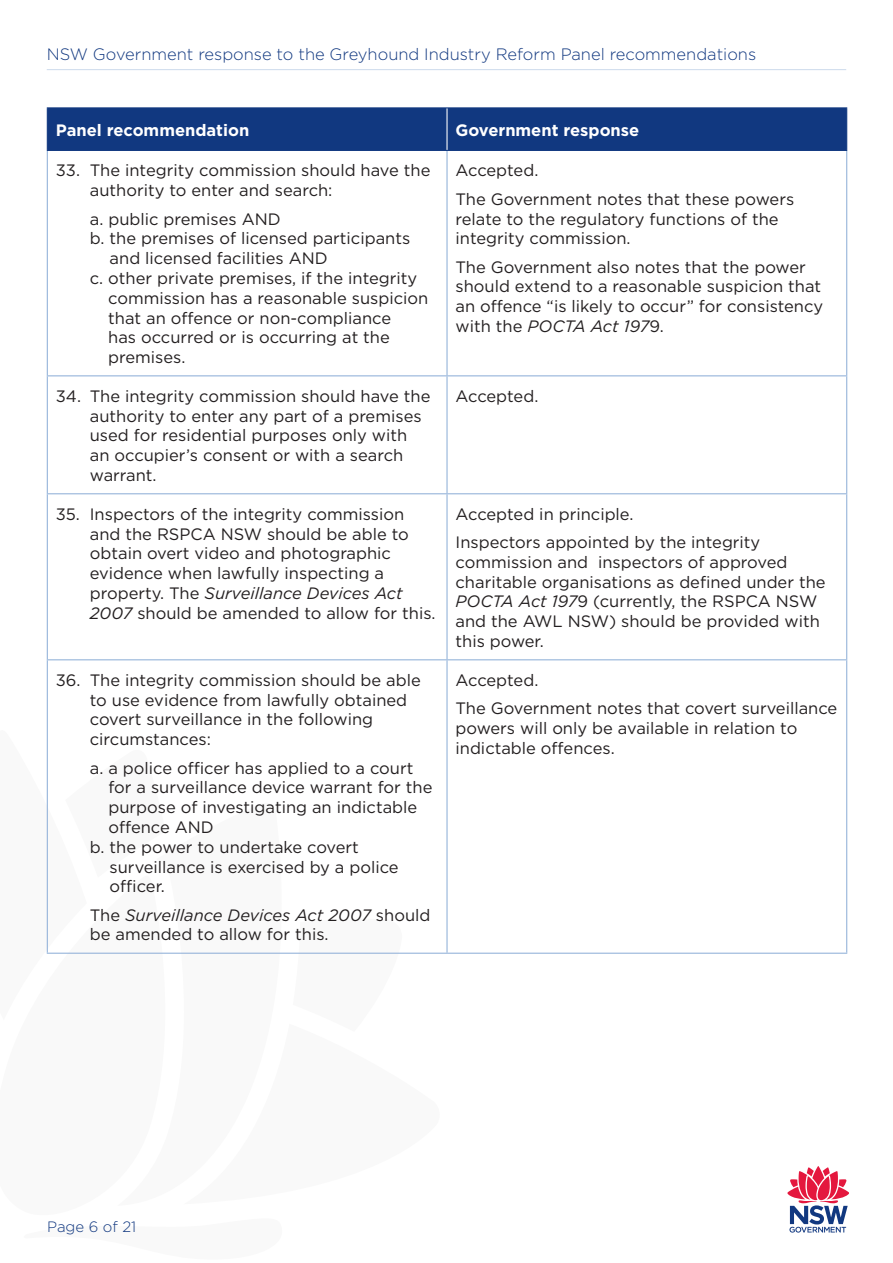
<style>
.page{position:relative;width:893px;height:1263px;background:#fff}
.page>*{position:absolute;margin:0;border:0;box-sizing:border-box;transform-origin:0 0}
.table_body{font:16.5px/19.8px "Gotham";color:#231f20}
.t1{font:300 16.5px "Gotham";color:#113880}
.t2{font:700 16.5px "Gotham";color:#fff}
.t3{font:300 15px "Gotham";color:#113880}
.s1{font-style:italic}
</style>
<div class="page">
<svg style="left:46px;top:730px;width:119px;height:224px"></svg>
<svg style="left:293px;top:952px;width:109px;height:1px"></svg>
<hr style="left:47px;top:69px;width:799px;height:1px;background:#cfdced">
<svg style="left:787px;top:1166px;width:62px;height:66px"></svg>
<div style="left:48px;top:108px;width:798px;height:42px;background:#113880"></div>
<hr style="left:47px;top:151px;width:1px;height:224px;background:#90b0d8">
<hr style="left:446px;top:151px;width:2px;height:224px;background:#90b0d8">
<hr style="left:846px;top:151px;width:1px;height:224px;background:#90b0d8">
<hr style="left:47px;top:375px;width:400px;height:1px;background:#90b0d8">
<hr style="left:47px;top:376px;width:1px;height:117px;background:#90b0d8">
<hr style="left:447px;top:375px;width:400px;height:1px;background:#90b0d8">
<hr style="left:446px;top:376px;width:2px;height:117px;background:#90b0d8">
<hr style="left:846px;top:376px;width:1px;height:117px;background:#90b0d8">
<hr style="left:47px;top:493px;width:400px;height:1px;background:#90b0d8">
<hr style="left:47px;top:494px;width:1px;height:165px;background:#90b0d8">
<hr style="left:447px;top:493px;width:400px;height:1px;background:#90b0d8">
<hr style="left:446px;top:494px;width:2px;height:165px;background:#90b0d8">
<hr style="left:846px;top:494px;width:1px;height:165px;background:#90b0d8">
<hr style="left:47px;top:659px;width:400px;height:1px;background:#90b0d8">
<hr style="left:47px;top:660px;width:1px;height:293px;background:#90b0d8">
<hr style="left:447px;top:659px;width:400px;height:1px;background:#90b0d8">
<hr style="left:446px;top:660px;width:2px;height:293px;background:#90b0d8">
<hr style="left:846px;top:660px;width:1px;height:293px;background:#90b0d8">
<hr style="left:47px;top:953px;width:400px;height:1px;background:#90b0d8">
<hr style="left:447px;top:953px;width:400px;height:1px;background:#90b0d8">
<hr style="left:47px;top:107px;width:400px;height:1px;background:#113880">
<hr style="left:47px;top:108px;width:1px;height:42px;background:#113880">
<hr style="left:447px;top:107px;width:400px;height:1px;background:#113880">
<hr style="left:846px;top:108px;width:1px;height:42px;background:#113880">
<hr style="left:47px;top:150px;width:400px;height:1px;background:#113880">
<hr style="left:447px;top:150px;width:400px;height:1px;background:#113880">
<hr style="left:446px;top:108px;width:2px;height:42px;background:#fff">
<p class="t1" style="left:47px;top:44px;width:711px">NSW Government response to the Greyhound Industry Reform Panel recommendations</p>
<p class="t2" style="left:56px;top:119px;width:195px">Panel recommendation</p>
<p class="t2" style="left:455px;top:119px;width:185px">Government response</p>
<p class="table_body" style="left:90px;top:160px;width:342px;text-indent:-34px">33. The integrity commission should have the authority to enter and search:</p>
<p class="table_body" style="left:90px;top:208px;width:192px">a. public premises AND</p>
<p class="table_body" style="left:110px;top:228px;width:302px;text-indent:-20px">b. the premises of licensed participants and licensed facilities AND</p>
<p class="table_body" style="left:108px;top:268px;width:322px;text-indent:-18px">c. other private premises, if the integrity commission has a reasonable suspicion that an offence or non-compliance<br>has occurred or is occurring at the premises.</p>
<p class="table_body" style="left:455px;top:160px;width:84px">Accepted.</p>
<p class="table_body" style="left:455px;top:189px;width:340px">The Government notes that these powers relate to the regulatory functions of the integrity commission.</p>
<p class="table_body" style="left:455px;top:256px;width:369px">The Government also notes that the power should extend to a reasonable suspicion that an offence “is likely to occur” for consistency with the <span class="s1">POCTA Act 197</span>9.</p>
<p class="table_body" style="left:90px;top:386px;width:342px;text-indent:-34px">34. The integrity commission should have the authority to enter any part of a premises used for residential purposes only with an occupier’s consent or with a search warrant.</p>
<p class="table_body" style="left:455px;top:386px;width:84px">Accepted.</p>
<p class="table_body" style="left:90px;top:504px;width:347px;text-indent:-34px">35. Inspectors of the integrity commission and the RSPCA NSW should be able to obtain overt video and photographic evidence when lawfully inspecting a property. The <span class="s1">Surveillance Devices Act 2007</span> should be amended to allow for this.</p>
<p class="table_body" style="left:455px;top:504px;width:180px">Accepted in principle.</p>
<p class="table_body" style="left:455px;top:532px;width:372px">Inspectors appointed by the integrity commission and inspectors of approved charitable organisations as defined under the <span class="s1">POCTA Act 197</span>9 (currently, the RSPCA NSW and the AWL NSW) should be provided with this power.</p>
<p class="table_body" style="left:90px;top:670px;width:333px;text-indent:-34px">36. The integrity commission should be able to use evidence from lawfully obtained covert surveillance in the following circumstances:</p>
<p class="table_body" style="left:108px;top:757px;width:326px;text-indent:-19px">a. a police officer has applied to a court for a surveillance device warrant for the purpose of investigating an indictable offence AND</p>
<p class="table_body" style="left:110px;top:837px;width:291px;text-indent:-20px">b. the power to undertake covert surveillance is exercised by a police officer.</p>
<p class="table_body" style="left:90px;top:904px;width:342px">The <span class="s1">Surveillance Devices Act 2007</span> should be amended to allow for this.</p>
<p class="table_body" style="left:455px;top:670px;width:84px">Accepted.</p>
<p class="table_body" style="left:455px;top:698px;width:383px">The Government notes that covert surveillance powers will only be available in relation to indictable offences.</p>
<p class="t3" style="left:47px;top:1217px;width:91px">Page 6 of 21</p>
</div>
